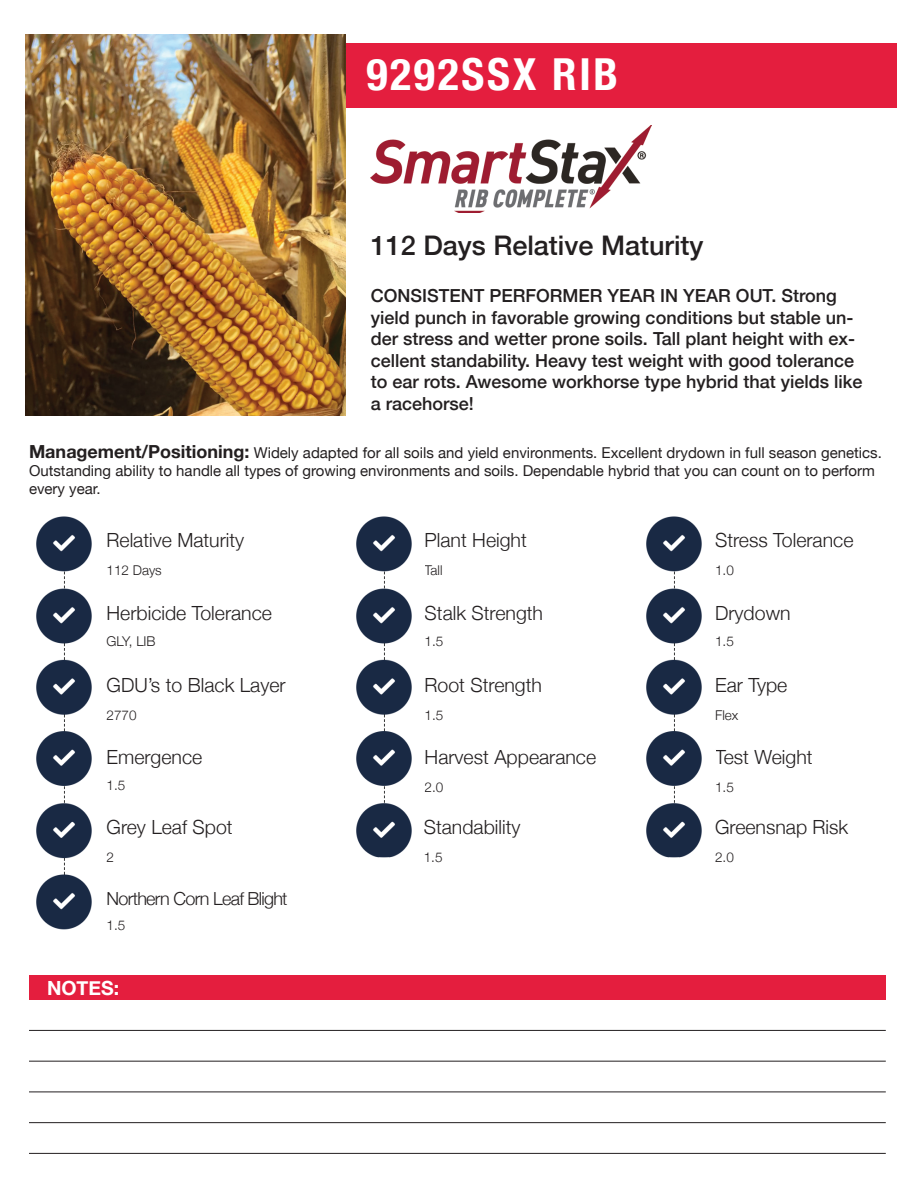
<style>
.page{position:relative;width:918px;height:1188px;background:#fff}
.page>*{position:absolute;margin:0;border:0;box-sizing:border-box;transform-origin:0 0}
.t1{font:700 condensed 44.1px "Helvetica Neue";letter-spacing:.06em;color:#fff}
.t2{font:500 27px "Helvetica Neue";color:#231f20}
.t3{font:300 19.5px "Helvetica Neue";color:#231f20}
.t4{font:700 19.5px "Helvetica Neue";color:#fff}
.t5{font:500 18px/21.6px "Helvetica Neue";color:#231f20}
.t6{font:300 18px "Helvetica Neue";letter-spacing:-.04em;color:#231f20}
.t7{font:15px/18px "Helvetica Neue";color:#231f20}
.t8{font:300 13.5px "Helvetica Neue";color:#231f20}
.s1{font-weight:700;font-size:18px}
</style>
<div class="page">
<div style="left:324px;top:43px;width:573px;height:65px;background:#e41e3e"></div>
<img style="left:26px;top:34px;width:320px;height:382px">
<div style="left:29px;top:975px;width:857px;height:25px;background:#e41e3e"></div>
<hr style="left:29px;top:1030px;width:857px;height:1px;background:#231f20">
<hr style="left:29px;top:1061px;width:857px;height:1px;background:#231f20">
<hr style="left:29px;top:1092px;width:857px;height:1px;background:#231f20">
<hr style="left:29px;top:1122px;width:857px;height:1px;background:#231f20">
<hr style="left:29px;top:1153px;width:857px;height:1px;background:#231f20">
<img style="left:371px;top:126px;width:280px;height:87px">
<img style="left:36px;top:516px;width:56px;height:414px">
<img style="left:356px;top:516px;width:56px;height:341px">
<img style="left:646px;top:516px;width:56px;height:341px">
<h1 class="t1" style="left:366px;top:38px;width:253px">9292SSX RIB</h1>
<h2 class="t2" style="left:371px;top:224px;width:334px">112 Days Relative Maturity</h2>
<p class="t5" style="left:371px;top:283px;width:493px">CONSISTENT PERFORMER YEAR IN YEAR OUT. Strong yield punch in favorable growing conditions but stable un&shy;der stress and wetter prone soils. Tall plant height with ex&shy;cellent standability. Heavy test weight with good tolerance to ear rots. Awesome workhorse type hybrid that yields like a racehorse!</p>
<p class="t7" style="left:29px;top:444px;width:854px"><span class="s1">Management/Positioning:</span> Widely adapted for all soils and yield environments. Excellent drydown in full season genetics.<br>Outstanding ability to handle all types of growing environments and soils. Dependable hybrid that you can count on to perform every year.</p>
<p class="t3" style="left:107px;top:525px;width:139px">Relative Maturity</p>
<p class="t8" style="left:107px;top:559px;width:57px">112 Days</p>
<p class="t3" style="left:107px;top:597px;width:167px">Herbicide Tolerance</p>
<p class="t8" style="left:107px;top:630px;width:51px">GLY, LIB</p>
<p class="t3" style="left:107px;top:669px;width:181px">GDU’s to Black Layer</p>
<p class="t8" style="left:107px;top:704px;width:32px">2770</p>
<p class="t3" style="left:107px;top:742px;width:97px">Emergence</p>
<p class="t8" style="left:107px;top:775px;width:20px">1.5</p>
<p class="t3" style="left:107px;top:812px;width:128px">Grey Leaf Spot</p>
<p class="t8" style="left:107px;top:846px;width:9px">2</p>
<p class="t6" style="left:107px;top:884px;width:183px">Northern Corn Leaf Blight</p>
<p class="t8" style="left:107px;top:914px;width:20px">1.5</p>
<p class="t4" style="left:47px;top:973px;width:74px">NOTES:</p>
<p class="t3" style="left:425px;top:525px;width:104px">Plant Height</p>
<p class="t3" style="left:715px;top:525px;width:140px">Stress Tolerance</p>
<p class="t8" style="left:425px;top:559px;width:20px">Tall</p>
<p class="t8" style="left:715px;top:559px;width:20px">1.0</p>
<p class="t3" style="left:425px;top:597px;width:120px">Stalk Strength</p>
<p class="t3" style="left:715px;top:597px;width:77px">Drydown</p>
<p class="t8" style="left:425px;top:630px;width:20px">1.5</p>
<p class="t8" style="left:715px;top:630px;width:20px">1.5</p>
<p class="t3" style="left:425px;top:669px;width:119px">Root Strength</p>
<p class="t3" style="left:715px;top:669px;width:74px">Ear Type</p>
<p class="t8" style="left:425px;top:704px;width:20px">1.5</p>
<p class="t8" style="left:715px;top:704px;width:25px">Flex</p>
<p class="t3" style="left:425px;top:742px;width:173px">Harvest Appearance</p>
<p class="t3" style="left:715px;top:742px;width:99px">Test Weight</p>
<p class="t8" style="left:425px;top:776px;width:20px">2.0</p>
<p class="t8" style="left:715px;top:776px;width:20px">1.5</p>
<p class="t3" style="left:424px;top:812px;width:98px">Standability</p>
<p class="t8" style="left:424px;top:846px;width:20px">1.5</p>
<p class="t3" style="left:715px;top:812px;width:135px">Greensnap Risk</p>
<p class="t8" style="left:715px;top:846px;width:20px">2.0</p>
</div>
